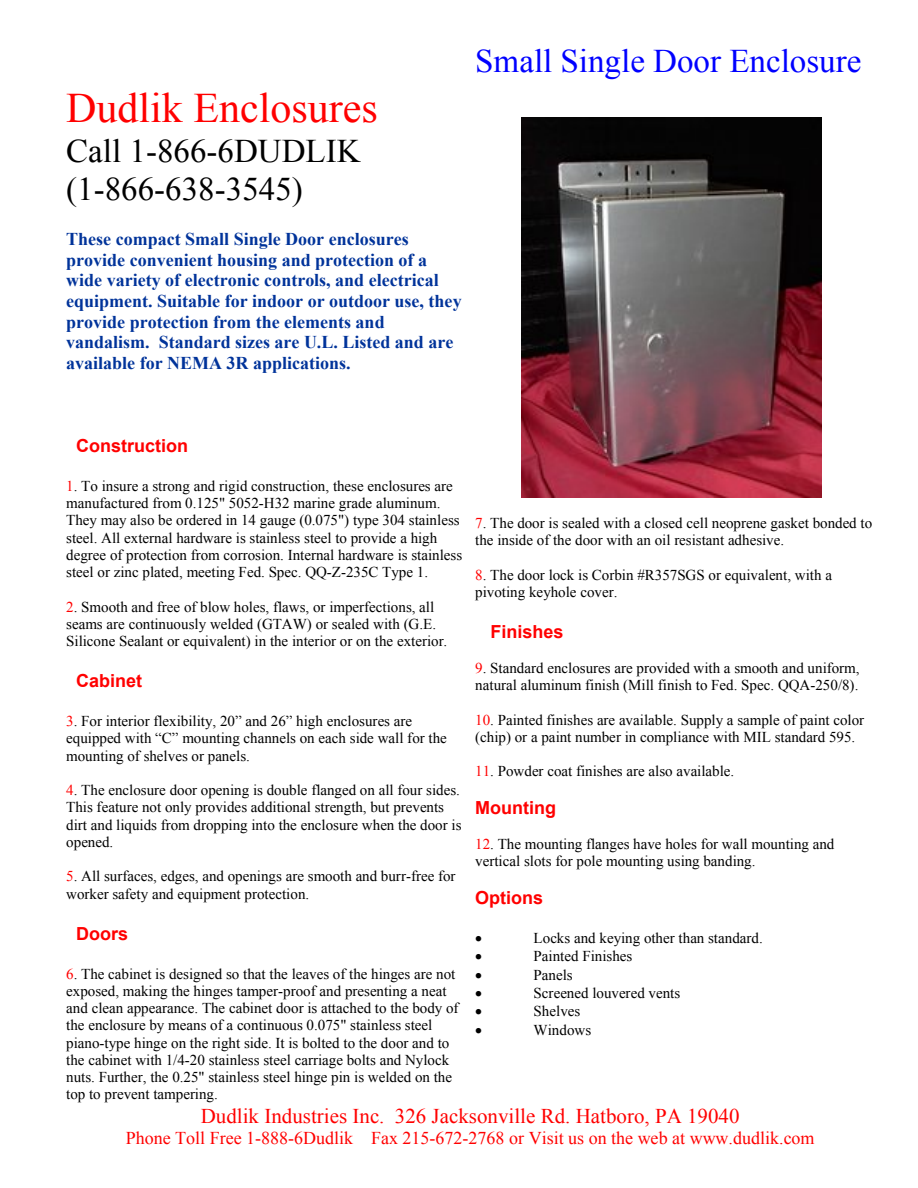
<style>
.page{position:relative;width:918px;height:1188px;background:#fff}
.page>*{position:absolute;margin:0;border:0;box-sizing:border-box;transform-origin:0 0}
.t1{font:42px "Times New Roman";color:#f00}
.t2{font:33px/38px "Times New Roman";color:#000}
.t3{font:33px "Times New Roman";color:#00f}
.t4{font:21px "Times New Roman";color:#f00}
.t5{font:700 18px/20.7px "Times New Roman";color:#00339a}
.t6{font:18px "Times New Roman";color:#f00}
.t7{font:700 18px "Arial";color:#f00}
.t8{font:15px/17.2px "Times New Roman";color:#000}
.t9{font:15px "Symbol";color:#000}
.s1{color:#f00}
</style>
<div class="page">
<img style="left:522px;top:117px;width:300px;height:380px">
<p class="t1" style="left:66px;top:80px;width:313px">Dudlik Enclosures</p>
<p class="t2" style="left:66px;top:132px;width:296px">Call 1-866-6DUDLIK (1-866-638-3545)</p>
<p class="t5" style="left:66px;top:228px;width:397px">These compact Small Single Door enclosures provide convenient housing and protection of a wide variety of electronic controls, and electrical equipment. Suitable for indoor or outdoor use, they provide protection from the elements and vandalism. Standard sizes are U.L. Listed and are available for NEMA 3R applications.</p>
<p class="t3" style="left:475px;top:39px;width:388px">Small Single Door Enclosure</p>
<p class="t7" style="left:76px;top:434px;width:113px">Construction</p>
<p class="t8" style="left:66px;top:477px;width:398px"><span class="s1">1</span>. To insure a strong and rigid construction, these enclosures are manufactured from 0.125" 5052-H32 marine grade aluminum.<br>They may also be ordered in 14 gauge (0.075") type 304 stainless steel. All external hardware is stainless steel to provide a high degree of protection from corrosion. Internal hardware is stainless steel or zinc plated, meeting Fed. Spec. QQ-Z-235C Type 1.</p>
<p class="t8" style="left:66px;top:598px;width:383px"><span class="s1">2</span>. Smooth and free of blow holes, flaws, or imperfections, all seams are continuously welded (GTAW) or sealed with (G.E.<br>Silicone Sealant or equivalent) in the interior or on the exterior.</p>
<p class="t7" style="left:76px;top:669px;width:68px">Cabinet</p>
<p class="t8" style="left:66px;top:712px;width:382px"><span class="s1">3</span>. For interior flexibility, 20” and 26” high enclosures are equipped with “C” mounting channels on each side wall for the mounting of shelves or panels.</p>
<p class="t8" style="left:66px;top:781px;width:397px"><span class="s1">4</span>. The enclosure door opening is double flanged on all four sides.<br>This feature not only provides additional strength, but prevents dirt and liquids from dropping into the enclosure when the door is opened.</p>
<p class="t8" style="left:66px;top:868px;width:391px"><span class="s1">5</span>. All surfaces, edges, and openings are smooth and burr-free for worker safety and equipment protection.</p>
<p class="t7" style="left:76px;top:922px;width:54px">Doors</p>
<p class="t8" style="left:66px;top:965px;width:394px"><span class="s1">6</span>. The cabinet is designed so that the leaves of the hinges are not exposed, making the hinges tamper-proof and presenting a neat and clean appearance. The cabinet door is attached to the body of the enclosure by means of a continuous 0.075" stainless steel piano-type hinge on the right side. It is bolted to the door and to the cabinet with 1/4-20 stainless steel carriage bolts and Nylock nuts. Further, the 0.25" stainless steel hinge pin is welded on the top to prevent tampering.</p>
<p class="t8" style="left:475px;top:514px;width:398px"><span class="s1">7</span>. The door is sealed with a closed cell neoprene gasket bonded to the inside of the door with an oil resistant adhesive.</p>
<p class="t8" style="left:475px;top:566px;width:358px"><span class="s1">8</span>. The door lock is Corbin #R357SGS or equivalent, with a pivoting keyhole cover.</p>
<p class="t7" style="left:490px;top:620px;width:75px">Finishes</p>
<p class="t8" style="left:475px;top:659px;width:386px"><span class="s1">9</span>. Standard enclosures are provided with a smooth and uniform, natural aluminum finish (Mill finish to Fed. Spec. QQA-250/8).</p>
<p class="t8" style="left:475px;top:711px;width:390px"><span class="s1">10</span>. Painted finishes are available. Supply a sample of paint color (chip) or a paint number in compliance with MIL standard 595.</p>
<p class="t8" style="left:475px;top:763px;width:261px"><span class="s1">11</span>. Powder coat finishes are also available.</p>
<p class="t7" style="left:475px;top:796px;width:82px">Mounting</p>
<p class="t8" style="left:475px;top:835px;width:361px"><span class="s1">12</span>. The mounting flanges have holes for wall mounting and vertical slots for pole mounting using banding.</p>
<p class="t7" style="left:475px;top:885px;width:70px">Options</p>
<p class="t9" style="left:475px;top:928px;width:8px">•</p>
<p class="t8" style="left:534px;top:929px;width:231px">Locks and keying other than standard.</p>
<p class="t9" style="left:475px;top:946px;width:8px">•</p>
<p class="t8" style="left:534px;top:948px;width:100px">Painted Finishes</p>
<p class="t9" style="left:475px;top:965px;width:8px">•</p>
<p class="t8" style="left:534px;top:966px;width:41px">Panels</p>
<p class="t9" style="left:475px;top:983px;width:8px">•</p>
<p class="t8" style="left:534px;top:984px;width:148px">Screened louvered vents</p>
<p class="t9" style="left:475px;top:1001px;width:8px">•</p>
<p class="t8" style="left:534px;top:1003px;width:48px">Shelves</p>
<p class="t9" style="left:475px;top:1020px;width:8px">•</p>
<p class="t8" style="left:534px;top:1021px;width:59px">Windows</p>
<p class="t4" style="left:201px;top:1102px;width:540px">Dudlik Industries Inc. 326 Jacksonville Rd. Hatboro, PA 19040</p>
<p class="t6" style="left:126px;top:1126px;width:690px">Phone Toll Free 1-888-6Dudlik Fax 215-672-2768 or Visit us on the web at www.dudlik.com</p>
</div>
